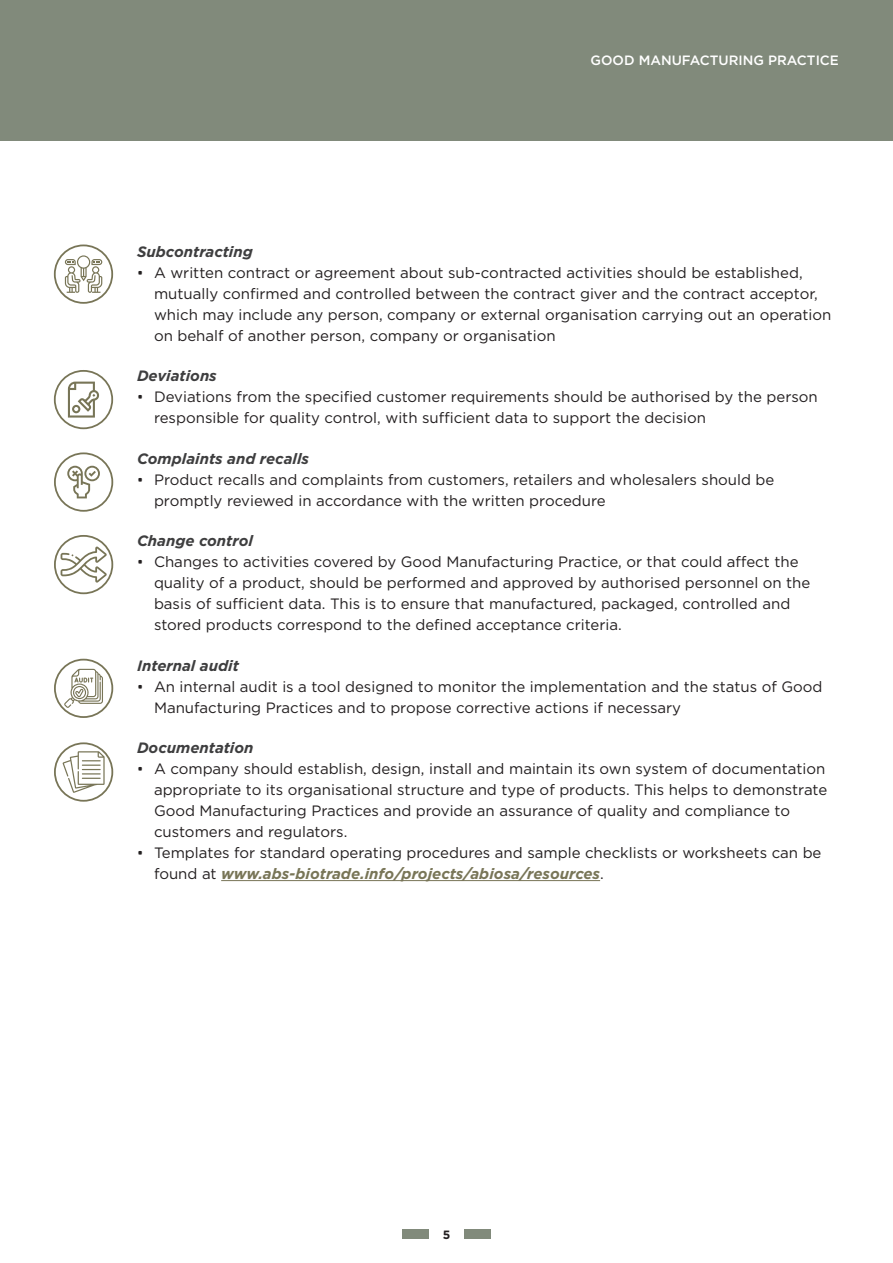
<style>
.page{position:relative;width:893px;height:1263px;background:#fff}
.page>*{position:absolute;margin:0;border:0;box-sizing:border-box;transform-origin:0 0}
.t1{font:15px/21px "Gotham";color:#231f20}
.Second_heading{font:italic 700 15px "Gotham";color:#3e3e3f}
.t2{font:500 13.5px "Gotham";color:#fff}
.t3{font:700 12px "Gotham";color:#231f20}
.s1{font-family:"Whitney"}
.s2{font-weight:700;font-style:italic;color:#787557}
</style>
<div class="page">
<div style="left:0;top:0;width:893px;height:140px;background:#818a7b"></div>
<div style="left:402px;top:1229px;width:26px;height:9px;background:#818a7b"></div>
<div style="left:465px;top:1229px;width:26px;height:9px;background:#818a7b"></div>
<div style="left:54px;top:244px;width:59px;height:60px;border:2px solid #787557;border-radius:50%"></div>
<div style="left:54px;top:370px;width:59px;height:59px;border:2px solid #787557;border-radius:50%"></div>
<div style="left:54px;top:452px;width:59px;height:60px;border:2px solid #787557;border-radius:50%"></div>
<div style="left:54px;top:535px;width:59px;height:59px;border:2px solid #787557;border-radius:50%"></div>
<div style="left:54px;top:659px;width:59px;height:59px;border:2px solid #787557;border-radius:50%"></div>
<div style="left:54px;top:742px;width:59px;height:60px;border:2px solid #787557;border-radius:50%"></div>
<hr style="left:221px;top:880px;width:379px;height:1px;background:#787557">
<svg style="left:65px;top:255px;width:37px;height:38px"></svg>
<svg style="left:68px;top:382px;width:31px;height:36px"></svg>
<svg style="left:61px;top:546px;width:46px;height:37px"></svg>
<svg style="left:67px;top:466px;width:33px;height:32px"></svg>
<svg style="left:64px;top:669px;width:39px;height:39px"></svg>
<svg style="left:62px;top:751px;width:43px;height:42px"></svg>
<p class="t2" style="left:590px;top:51px;width:250px">GOOD MANUFACTURING PRACTICE</p>
<p class="Second_heading" style="left:137px;top:241px;width:117px">Subcontracting</p>
<p class="t1" style="left:154px;top:261px;width:679px;text-indent:-17px"><span class="s1">•</span> A written contract or agreement about sub-contracted activities should be established, mutually confirmed and controlled between the contract giver and the contract acceptor, which may include any person, company or external organisation carrying out an operation on behalf of another person, company or organisation</p>
<p class="Second_heading" style="left:137px;top:366px;width:81px">Deviations</p>
<p class="t1" style="left:154px;top:386px;width:665px;text-indent:-17px"><span class="s1">•</span> Deviations from the specified customer requirements should be authorised by the person responsible for quality control, with sufficient data to support the decision</p>
<p class="Second_heading" style="left:137px;top:448px;width:174px">Complaints and recalls</p>
<p class="t1" style="left:154px;top:468px;width:622px;text-indent:-17px"><span class="s1">•</span> Product recalls and complaints from customers, retailers and wholesalers should be promptly reviewed in accordance with the written procedure</p>
<p class="Second_heading" style="left:137px;top:531px;width:117px">Change control</p>
<p class="t1" style="left:154px;top:551px;width:658px;text-indent:-17px"><span class="s1">•</span> Changes to activities covered by Good Manufacturing Practice, or that could affect the quality of a product, should be performed and approved by authorised personnel on the basis of sufficient data. This is to ensure that manufactured, packaged, controlled and stored products correspond to the defined acceptance criteria.</p>
<p class="Second_heading" style="left:137px;top:655px;width:103px">Internal audit</p>
<p class="t1" style="left:154px;top:675px;width:670px;text-indent:-17px"><span class="s1">•</span> An internal audit is a tool designed to monitor the implementation and the status of Good<br>Manufacturing Practices and to propose corrective actions if necessary</p>
<p class="Second_heading" style="left:137px;top:738px;width:118px">Documentation</p>
<p class="t1" style="left:154px;top:758px;width:675px;text-indent:-17px"><span class="s1">•</span> A company should establish, design, install and maintain its own system of documentation appropriate to its organisational structure and type of products. This helps to demonstrate Good Manufacturing Practices and provide an assurance of quality and compliance to customers and regulators.</p>
<p class="t1" style="left:154px;top:842px;width:669px;text-indent:-17px"><span class="s1">•</span> Templates for standard operating procedures and sample checklists or worksheets can be found at <span class="s2">www.abs-biotrade.info/projects/abiosa/resources</span>.</p>
<p class="t3" style="left:443px;top:1226px;width:9px">5</p>
</div>
